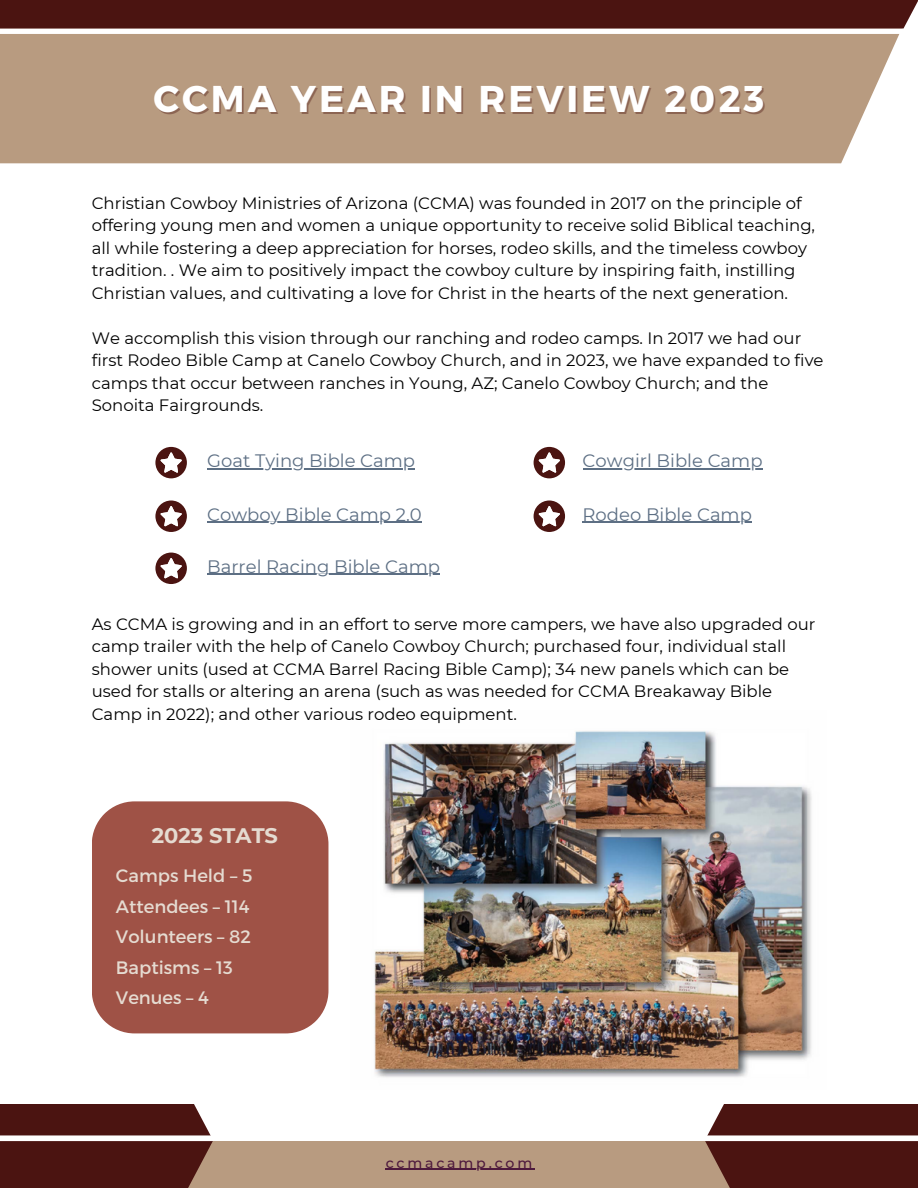
<style>
.page{position:relative;width:918px;height:1188px;background:#fff}
.page>*{position:absolute;margin:0;border:0;box-sizing:border-box;transform-origin:0 0}
.t1{font:700 37.2px "Montserrat";letter-spacing:.08em;color:#fff}
.t2{font:700 21px "Montserrat";color:#e5dbd1}
.t3{font:18px "Montserrat";color:#5d6f84}
.t4{font:18px "Montserrat";color:#e5dbd1}
.t5{font:16.5px/22.5px "Montserrat";color:#000}
.t6{font:500 14.1px "Montserrat";letter-spacing:.2em;color:#4e1a3d}
</style>
<div class="page">
<div style="left:661px;top:1104px;width:257px;height:84px;background:#4b1411"></div>
<div style="left:0;top:1104px;width:257px;height:84px;background:#4b1411"></div>
<div style="left:0;top:1135px;width:918px;height:6px;background:#fff"></div>
<svg style="left:150px;top:1141px;width:618px;height:47px;fill:#b89b80"></svg>
<div style="left:0;top:0;width:904px;height:163px;background:#b89b80"></div>
<div style="left:0;top:28px;width:918px;height:6px;background:#fff"></div>
<div style="left:0;top:0;width:918px;height:28px;background:#4b1411"></div>
<svg style="left:155px;top:447px;width:32px;height:31px"></svg>
<svg style="left:155px;top:501px;width:32px;height:31px"></svg>
<svg style="left:534px;top:447px;width:31px;height:31px"></svg>
<svg style="left:534px;top:501px;width:31px;height:31px"></svg>
<svg style="left:155px;top:553px;width:32px;height:31px"></svg>
<div style="left:92px;top:801px;width:236px;height:232px;background:#9f5246"></div>
<img style="left:374px;top:730px;width:438px;height:348px">
<hr style="left:207px;top:468px;width:208px;height:1px;background:#5d6f84">
<hr style="left:583px;top:468px;width:180px;height:1px;background:#5d6f84">
<hr style="left:207px;top:522px;width:78px;height:1px;background:#5d6f84">
<hr style="left:285px;top:522px;width:137px;height:1px;background:#5d6f84">
<hr style="left:583px;top:522px;width:169px;height:1px;background:#5d6f84">
<hr style="left:207px;top:574px;width:233px;height:1px;background:#5d6f84">
<hr style="left:386px;top:1169px;width:149px;height:1px;background:#4e1a3d">
<p class="t1" style="left:154px;top:74px;width:612px">CCMA YEAR IN REVIEW 2023</p>
<p class="t5" style="left:92px;top:192px;width:725px">Christian Cowboy Ministries of Arizona (CCMA) was founded in 2017 on the principle of offering young men and women a unique opportunity to receive solid Biblical teaching, all while fostering a deep appreciation for horses, rodeo skills, and the timeless cowboy tradition. . We aim to positively impact the cowboy culture by inspiring faith, instilling Christian values, and cultivating a love for Christ in the hearts of the next generation.</p>
<p class="t5" style="left:92px;top:327px;width:733px">We accomplish this vision through our ranching and rodeo camps. In 2017 we had our first Rodeo Bible Camp at Canelo Cowboy Church, and in 2023, we have expanded to five camps that occur between ranches in Young, AZ; Canelo Cowboy Church; and the Sonoita Fairgrounds.</p>
<p class="t3" style="left:207px;top:450px;width:209px">Goat Tying Bible Camp</p>
<p class="t3" style="left:583px;top:450px;width:181px">Cowgirl Bible Camp</p>
<p class="t3" style="left:207px;top:503px;width:216px">Cowboy Bible Camp 2.0</p>
<p class="t3" style="left:583px;top:503px;width:171px">Rodeo Bible Camp</p>
<p class="t3" style="left:207px;top:555px;width:234px">Barrel Racing Bible Camp</p>
<p class="t5" style="left:92px;top:612px;width:725px">As CCMA is growing and in an effort to serve more campers, we have also upgraded our camp trailer with the help of Canelo Cowboy Church; purchased four, individual stall shower units (used at CCMA Barrel Racing Bible Camp); 34 new panels which can be used for stalls or altering an arena (such as was needed for CCMA Breakaway Bible Camp in 2022); and other various rodeo equipment.</p>
<p class="t2" style="left:152px;top:822px;width:128px">2023 STATS</p>
<p class="t4" style="left:116px;top:864px;width:138px">Camps Held – 5</p>
<p class="t4" style="left:116px;top:894px;width:135px">Attendees – 114</p>
<p class="t4" style="left:116px;top:925px;width:137px">Volunteers – 82</p>
<p class="t4" style="left:116px;top:955px;width:118px">Baptisms – 13</p>
<p class="t4" style="left:116px;top:986px;width:95px">Venues – 4</p>
<p class="t6" style="left:386px;top:1154px;width:148px">ccmacamp.com</p>
</div>
